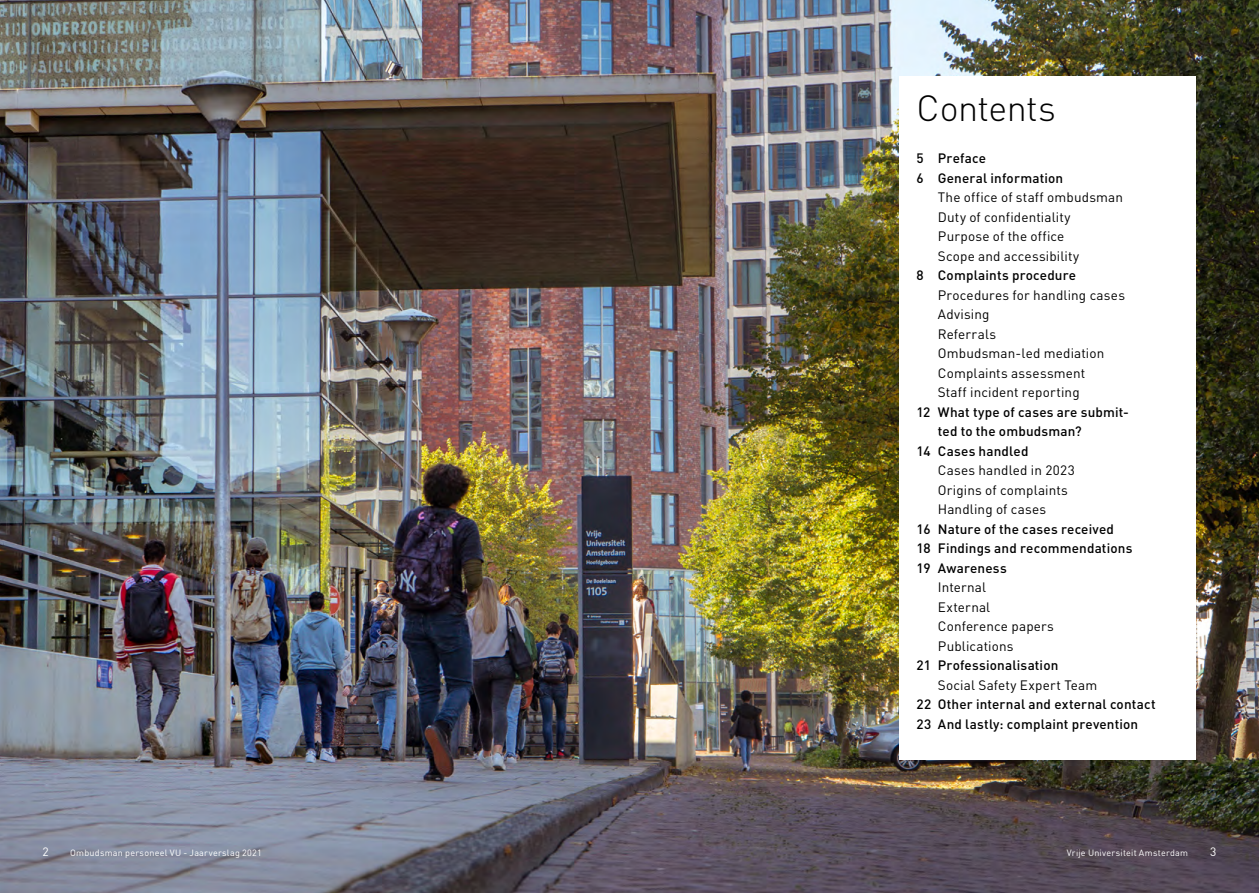
<style>
.page{position:relative;width:1259px;height:893px;background:#fff}
.page>*{position:absolute;margin:0;border:0;box-sizing:border-box;transform-origin:0 0}
.t1{font:300 36px "DIN Pro";letter-spacing:-.015em;color:#000}
.t2{font:13.5px/19.5px "DIN Pro";letter-spacing:.01em;color:#000}
.t3{font:500 13.5px/19.5px "DIN Pro";letter-spacing:.01em;color:#000}
.t4{font:12px "DIN Pro";color:#fff}
.t5{font:9px "DIN Pro";letter-spacing:.03em;color:#fff}
</style>
<div class="page">
<img style="left:0;top:0;width:1259px;height:893px">
<div style="left:899px;top:77px;width:297px;height:683px;background:#fff"></div>
<h1 class="t1" style="left:916px;top:80px;width:141px">Contents</h1>
<p class="t3" style="left:916px;top:147px;width:148px">5 Preface<br>6 General information</p>
<p class="t2" style="left:938px;top:186px;width:187px">The office of staff ombudsman<br>Duty of confidentiality<br>Purpose of the office<br>Scope and accessibility</p>
<p class="t3" style="left:916px;top:264px;width:161px">8 Complaints procedure</p>
<p class="t2" style="left:938px;top:284px;width:189px">Procedures for handling cases<br>Advising<br>Referrals<br>Ombudsman-led mediation<br>Complaints assessment<br>Staff incident reporting</p>
<p class="t3" style="left:916px;top:400px;width:214px">12 What type of cases are submit-</p>
<p class="t3" style="left:938px;top:420px;width:145px">ted to the ombudsman?</p>
<p class="t3" style="left:916px;top:439px;width:113px">14 Cases handled</p>
<p class="t2" style="left:938px;top:459px;width:138px">Cases handled in 2023<br>Origins of complaints<br>Handling of cases</p>
<p class="t3" style="left:916px;top:517px;width:217px">16 Nature of the cases received<br>18 Findings and recommendations<br>19 Awareness</p>
<p class="t2" style="left:938px;top:576px;width:118px">Internal<br>External<br>Conference papers<br>Publications</p>
<p class="t3" style="left:916px;top:654px;width:143px">21 Professionalisation</p>
<p class="t2" style="left:938px;top:674px;width:161px">Social Safety Expert Team</p>
<p class="t3" style="left:916px;top:693px;width:240px">22 Other internal and external contact<br>23 And lastly: complaint prevention</p>
<p class="t4" style="left:43px;top:842px;width:8px">2</p>
<p class="t5" style="left:70px;top:845px;width:193px">Ombudsman personeel VU - Jaarverslag 2021</p>
<p class="t5" style="left:1066px;top:846px;width:123px">Vrije Universiteit Amsterdam</p>
<p class="t4" style="left:1210px;top:842px;width:8px">3</p>
</div>
